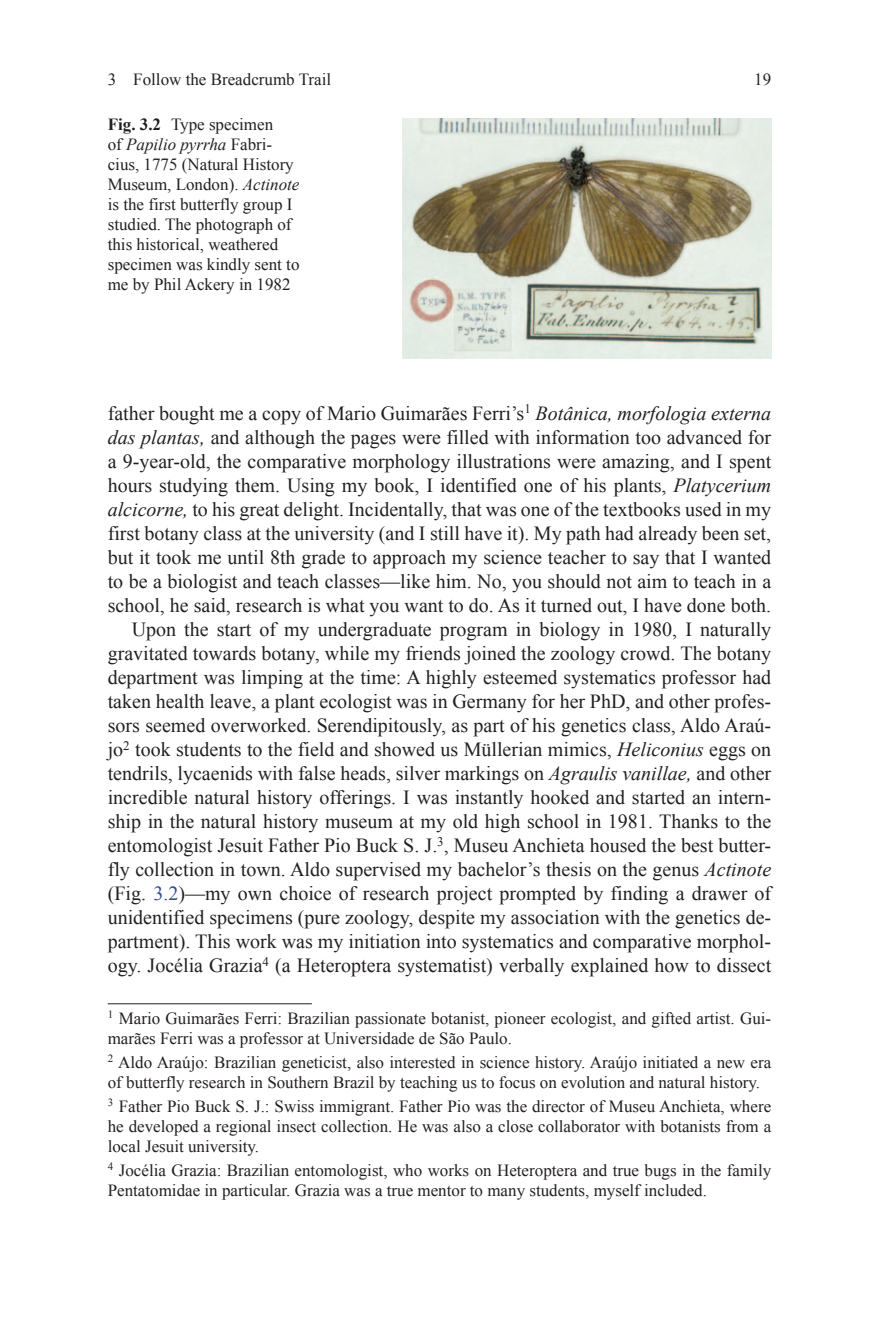
<style>
.page{position:relative;width:879px;height:1333px;background:#fff}
.page>*{position:absolute;margin:0;border:0;box-sizing:border-box;transform-origin:0 0}
.t1{font:20px/24px "Times New Roman PSMT2";color:#231f20;text-align:right}
.t2{font:17px/20px "Times New Roman PSMT2";color:#231f20}
.t3{font:italic 17px "Times New Roman";color:#231f20}
.t4{font:17px "Times New Roman";color:#231f20}
.s1{font-family:"Times New Roman PS Bold MT2"}
.s2{font-style:normal}
.s3{font-family:"Times New Roman PSMT2";font-style:normal}
.s4{font-family:"Times New Roman";font-style:italic}
.s5{font-family:"Times New Roman";color:#324a97}
</style>
<div class="page">
<hr style="left:108px;top:1003px;width:204px;height:1px;background:#231f20">
<img style="left:402px;top:118px;width:369px;height:240px">
<p class="t2" style="left:108px;top:69px;width:225px">3 Follow the Breadcrumb Trail</p>
<p class="t4" style="left:754px;top:68px;width:18px">19</p>
<p class="t2" style="left:108px;top:114px;width:167px"><span class="s1">Fig. 3.2</span> Type specimen</p>
<p class="t3" style="left:108px;top:132px;width:166px"><span class="s2">of</span> Papilio pyrrha <span class="s3">Fabri</span><span class="s2">-</span></p>
<p class="t2" style="left:108px;top:154px;width:193px">cius, 1775 (Natural History<br>Museum, London). <span class="s4">Actinote </span>is the first butterfly group I studied. The photograph of this historical, weathered specimen was kindly sent to me by Phil Ackery in 1982</p>
<p class="t1" style="left:108px;top:401px;width:665px">father bought me a copy of Mario Guimarães Ferri’s<sup>1</sup> <span class="s4">Botânica, morfologia externa das plantas,</span> and although the pages were filled with information too advanced for a 9-year-old, the comparative morphology illustrations were amazing, and I spent hours studying them. Using my book, I identified one of his plants, <span class="s4">Platycerium alcicorne,</span> to his great delight. Incidentally, that was one of the textbooks used in my first botany class at the university (and I still have it). My path had already been set, but it took me until 8th grade to approach my science teacher to say that I wanted to be a biologist and teach classes—like him. No, you should not aim to teach in a school, he said, research is what you want to do. As it turned out, I have done both.<br>Upon the start of my undergraduate program in biology in 1980, I naturally gravitated towards botany, while my friends joined the zoology crowd. The botany department was limping at the time: A highly esteemed systematics professor had taken health leave, a plant ecologist was in Germany for her PhD, and other profes&shy;sors seemed overworked. Serendipitously, as part of his genetics class, Aldo Araú&shy;jo<sup>2</sup> took students to the field and showed us Müllerian mimics, <span class="s4">Heliconius</span> eggs on tendrils, lycaenids with false heads, silver markings on <span class="s4">Agraulis vanillae,</span> and other incredible natural history offerings. I was instantly hooked and started an intern&shy;ship in the natural history museum at my old high school in 1981. Thanks to the entomologist Jesuit Father Pio Buck S. J.<sup>3</sup>, Museu Anchieta housed the best butter&shy;fly collection in town. Aldo supervised my bachelor’s thesis on the genus <span class="s4">Actinote </span>(Fig. <span class="s5">3.2</span>)—my own choice of research project prompted by finding a drawer of unidentified specimens (pure zoology, despite my association with the genetics de&shy;partment). This work was my initiation into systematics and comparative morphol&shy;ogy. Jocélia Grazia<sup>4</sup> (a Heteroptera systematist) verbally explained how to dissect</p>
<p class="t2" style="left:108px;top:1007px;width:665px"><sup>1</sup> Mario Guimarães Ferri: Brazilian passionate botanist, pioneer ecologist, and gifted artist. Gui&shy;marães Ferri was a professor at Universidade de São Paulo.</p>
<p class="t2" style="left:108px;top:1051px;width:665px"><sup>2</sup> Aldo Araújo: Brazilian geneticist, also interested in science history. Araújo initiated a new era of butterfly research in Southern Brazil by teaching us to focus on evolution and natural history.</p>
<p class="t2" style="left:108px;top:1095px;width:665px;text-align:justify"><sup>3</sup> Father Pio Buck S. J.: Swiss immigrant. Father Pio was the director of Museu Anchieta, where he developed a regional insect collection. He was also a close collaborator with botanists from a local Jesuit university.</p>
<p class="t2" style="left:108px;top:1159px;width:665px"><sup>4</sup> Jocélia Grazia: Brazilian entomologist, who works on Heteroptera and true bugs in the family<br>Pentatomidae in particular. Grazia was a true mentor to many students, myself included.</p>
</div>
